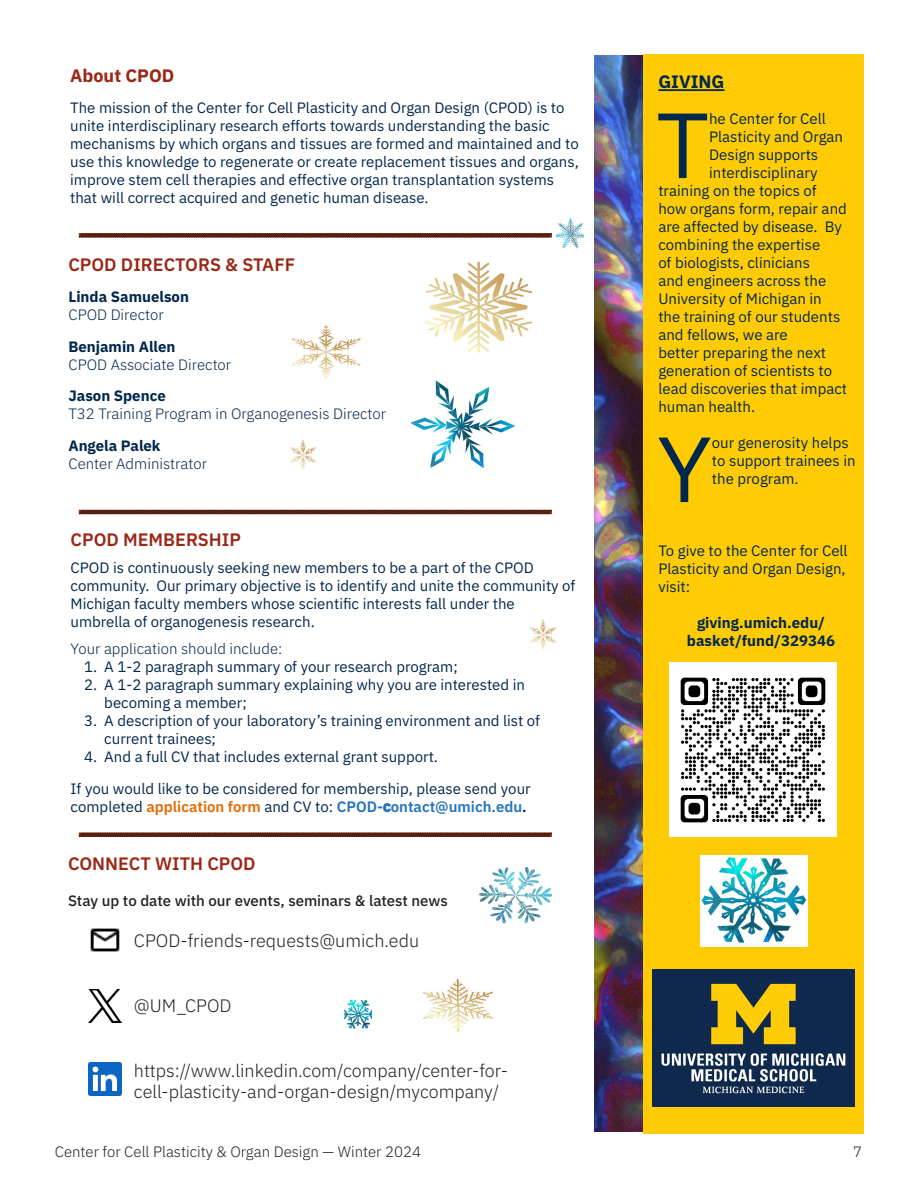
<style>
.page{position:relative;width:918px;height:1188px;background:#fff}
.page>*{position:absolute;margin:0;border:0;box-sizing:border-box;transform-origin:0 0}
.t1{font:92.4px "IBM Plex Sans";color:#00274c}
.t2{font:300 18px/21.6px "IBM Plex Sans";color:#231f20}
.t3{font:600 18px "IBM Plex Sans";color:#9b2716}
.t4{font:700 18px "IBM Plex Sans";color:#9b2716}
.t5{font:700 18px "IBM Plex Sans";color:#00274c}
.t6{font:15px/18px "IBM Plex Sans";color:#00274c}
.t7{font:300 15px "IBM Plex Sans";color:#00274c}
.t8{font:700 15px/18px "IBM Plex Sans";color:#00274c;text-align:center}
.t9{font:300 15px "IBM Plex Sans";color:#231f20}
.t10{font:500 15px "IBM Plex Sans";color:#231f20}
.s1{font-weight:600;color:#e36a00}
.s2{font-weight:600;color:#2273bd}
.s3{font-weight:600}
</style>
<div class="page">
<img style="left:595px;top:56px;width:48px;height:1076px">
<div style="left:643px;top:55px;width:221px;height:1079px;background:#ffcb05"></div>
<hr style="left:658px;top:89px;width:67px;height:2px;background:#00274c">
<svg style="left:78px;top:233px;width:474px;height:5px;background:#673323"></svg>
<svg style="left:78px;top:509px;width:474px;height:6px;background:#81574a"></svg>
<img style="left:88px;top:989px;width:33px;height:33px">
<img style="left:90px;top:928px;width:30px;height:24px">
<img style="left:88px;top:1063px;width:33px;height:33px">
<img style="left:653px;top:970px;width:201px;height:137px">
<img style="left:410px;top:380px;width:105px;height:88px">
<img style="left:700px;top:856px;width:107px;height:90px">
<img style="left:479px;top:868px;width:73px;height:55px">
<img style="left:425px;top:261px;width:107px;height:91px">
<img style="left:291px;top:325px;width:70px;height:54px">
<img style="left:422px;top:979px;width:72px;height:53px">
<img style="left:669px;top:662px;width:168px;height:175px">
<img style="left:530px;top:620px;width:27px;height:30px">
<img style="left:345px;top:999px;width:27px;height:30px">
<img style="left:290px;top:440px;width:26px;height:30px">
<img style="left:557px;top:218px;width:27px;height:30px">
<svg style="left:78px;top:832px;width:474px;height:5px;background:#683525"></svg>
<p class="t4" style="left:70px;top:61px;width:106px">About CPOD</p>
<p class="t6" style="left:70px;top:97px;width:510px">The mission of the Center for Cell Plasticity and Organ Design (CPOD) is to unite interdisciplinary research efforts towards understanding the basic mechanisms by which organs and tissues are formed and maintained and to use this knowledge to regenerate or create replacement tissues and organs, improve stem cell therapies and effective organ transplantation systems that will correct acquired and genetic human disease.</p>
<p class="t3" style="left:68px;top:250px;width:228px">CPOD DIRECTORS &amp; STAFF</p>
<p class="t8" style="left:68px;top:287px;width:122px">Linda Samuelson</p>
<p class="t7" style="left:68px;top:304px;width:97px">CPOD Director</p>
<p class="t8" style="left:68px;top:336px;width:108px">Benjamin Allen</p>
<p class="t7" style="left:68px;top:353px;width:164px">CPOD Associate Director</p>
<p class="t8" style="left:68px;top:386px;width:99px">Jason Spence</p>
<p class="t7" style="left:68px;top:403px;width:319px">T32 Training Program in Organogenesis Director</p>
<p class="t8" style="left:68px;top:435px;width:94px">Angela Palek</p>
<p class="t7" style="left:68px;top:452px;width:140px">Center Administrator</p>
<p class="t3" style="left:71px;top:526px;width:172px">CPOD MEMBERSHIP</p>
<p class="t6" style="left:71px;top:557px;width:506px">CPOD is continuously seeking new members to be a part of the CPOD community. Our primary objective is to identify and unite the community of Michigan faculty members whose scientific interests fall under the umbrella of organogenesis research.</p>
<p class="t7" style="left:71px;top:637px;width:213px">Your application should include:</p>
<p class="t6" style="left:84px;top:656px;width:375px">1. A 1-2 paragraph summary of your research program;</p>
<p class="t6" style="left:104px;top:674px;width:422px;text-indent:-20px">2. A 1-2 paragraph summary explaining why you are interested in becoming a member;</p>
<p class="t6" style="left:104px;top:710px;width:437px;text-indent:-20px">3. A description of your laboratory’s training environment and list of current trainees;</p>
<p class="t6" style="left:84px;top:746px;width:355px">4. And a full CV that includes external grant support.</p>
<p class="t6" style="left:71px;top:778px;width:462px">If you would like to be considered for membership, please send your completed <span class="s1">application form</span> and CV to: <span class="s2">CPOD-contact@umich.edu</span><span class="s3">.</span></p>
<p class="t3" style="left:68px;top:849px;width:189px">CONNECT WITH CPOD</p>
<p class="t10" style="left:68px;top:889px;width:381px">Stay up to date with our events, seminars &amp; latest news</p>
<p class="t2" style="left:134px;top:929px;width:287px">CPOD-friends-requests@umich.edu</p>
<p class="t2" style="left:134px;top:993px;width:99px">@UM_CPOD</p>
<p class="t2" style="left:134px;top:1058px;width:376px">https://www.linkedin.com/company/center-for&shy;cell-plasticity-and-organ-design/mycompany/</p>
<p class="t5" style="left:658px;top:67px;width:68px">GIVING</p>
<p class="t1" style="left:656px;top:75px;width:54px">T</p>
<p class="t6" style="left:709px;top:108px;width:118px">he Center for Cell</p>
<p class="t6" style="left:709px;top:126px;width:135px">Plasticity and Organ</p>
<p class="t6" style="left:709px;top:144px;width:111px">Design supports</p>
<p class="t6" style="left:709px;top:162px;width:110px">interdisciplinary</p>
<p class="t6" style="left:658px;top:180px;width:160px">training on the topics of</p>
<p class="t6" style="left:658px;top:198px;width:190px">how organs form, repair and</p>
<p class="t6" style="left:658px;top:216px;width:185px">are affected by disease. By</p>
<p class="t6" style="left:658px;top:234px;width:163px">combining the expertise</p>
<p class="t6" style="left:658px;top:252px;width:153px">of biologists, clinicians</p>
<p class="t6" style="left:658px;top:270px;width:169px">and engineers across the</p>
<p class="t6" style="left:658px;top:288px;width:165px">University of Michigan in</p>
<p class="t6" style="left:658px;top:306px;width:183px">the training of our students</p>
<p class="t6" style="left:658px;top:324px;width:131px">and fellows, we are</p>
<p class="t6" style="left:658px;top:342px;width:169px">better preparing the next</p>
<p class="t6" style="left:658px;top:360px;width:175px">generation of scientists to</p>
<p class="t6" style="left:658px;top:378px;width:190px">lead discoveries that impact</p>
<p class="t6" style="left:658px;top:396px;width:98px">human health.</p>
<p class="t1" style="left:657px;top:399px;width:56px">Y</p>
<p class="t6" style="left:712px;top:432px;width:145px">our generosity helps to support trainees in the program.</p>
<p class="t6" style="left:658px;top:540px;width:191px">To give to the Center for Cell<br>Plasticity and Organ Design, visit:</p>
<p class="t8" style="left:687px;top:612px;width:150px">giving.umich.edu/ basket/fund/329346</p>
<p class="t9" style="left:55px;top:1140px;width:368px">Center for Cell Plasticity &amp; Organ Design — Winter 2024</p>
<p class="t9" style="left:853px;top:1140px;width:10px">7</p>
</div>
